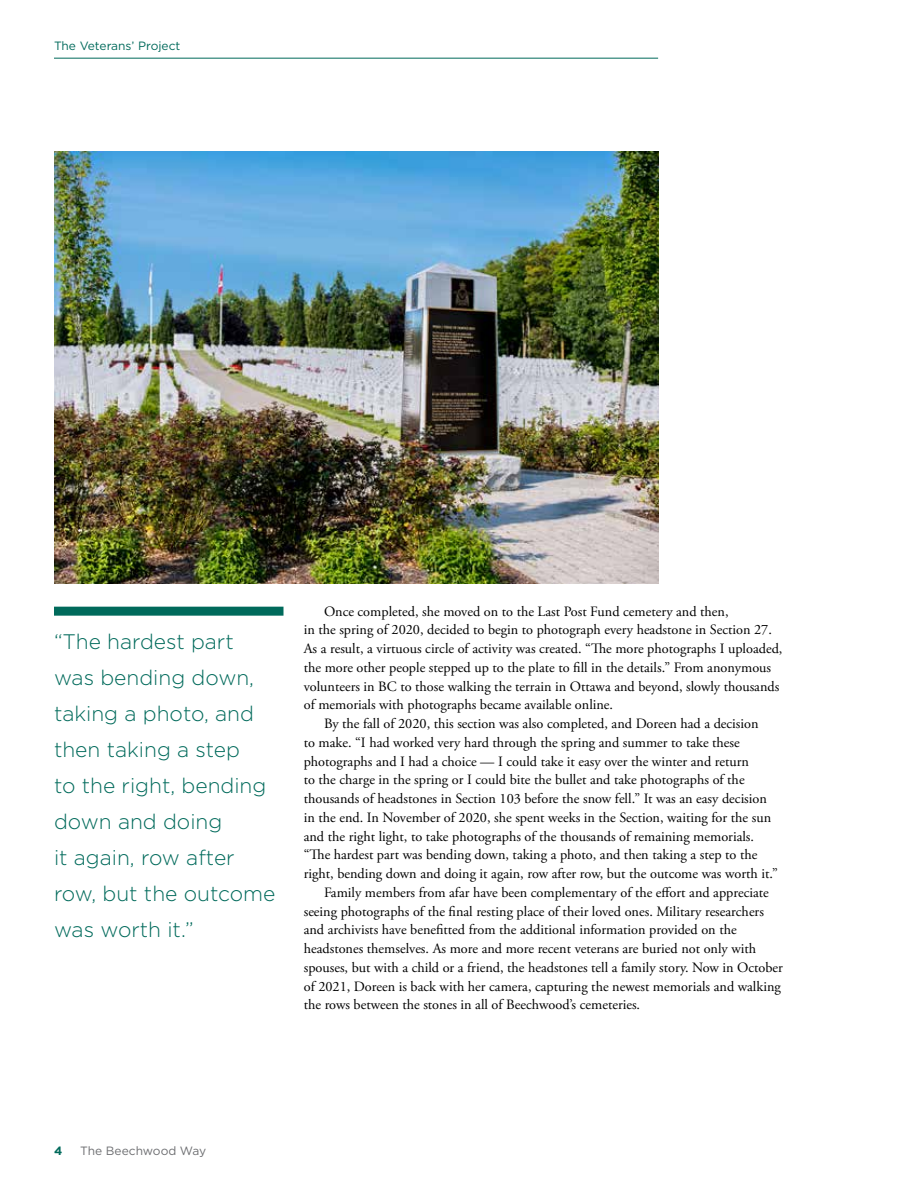
<style>
.page{position:relative;width:918px;height:1188px;background:#fff}
.page>*{position:absolute;margin:0;border:0;box-sizing:border-box;transform-origin:0 0}
.t1{font:300 21px/36px "Gotham";color:#006a5b}
.t2{font:14.25px "Adobe Garamond Pro";color:#000}
.t3{font:12px "Gotham";color:#006a5b}
.t4{font:12px "Gotham";color:#6d6e71}
.t5{font:700 12px "Gotham";color:#006a5b}
</style>
<div class="page">
<hr style="left:54px;top:58px;width:604px;height:1px;background:#006a5b">
<img style="left:54px;top:151px;width:604px;height:433px">
<div style="left:54px;top:607px;width:230px;height:9px;background:#006a5b"></div>
<p class="t3" style="left:54px;top:38px;width:128px">The Veterans’ Project</p>
<h1 class="t1" style="left:54px;top:623px;width:223px">“The hardest part was bending down, taking a photo, and then taking a step<br>to the right, bending down and doing<br>it again, row after row, but the outcome was worth it.”</h1>
<p class="t2" style="left:324px;top:603px;width:406px">Once completed, she moved on to the Last Post Fund cemetery and then,</p>
<p class="t2" style="left:304px;top:621px;width:470px">in the spring of 2020, decided to begin to photograph every headstone in Section 27.</p>
<p class="t2" style="left:304px;top:640px;width:480px">As a result, a virtuous circle of activity was created. “The more photographs I uploaded,</p>
<p class="t2" style="left:304px;top:659px;width:469px">the more other people stepped up to the plate to fill in the details.” From anonymous</p>
<p class="t2" style="left:304px;top:678px;width:477px">volunteers in BC to those walking the terrain in Ottawa and beyond, slowly thousands</p>
<p class="t2" style="left:304px;top:696px;width:311px">of memorials with photographs became available online.</p>
<p class="t2" style="left:324px;top:715px;width:436px">By the fall of 2020, this section was also completed, and Doreen had a decision</p>
<p class="t2" style="left:304px;top:734px;width:438px">to make. “I had worked very hard through the spring and summer to take these</p>
<p class="t2" style="left:304px;top:753px;width:447px">photographs and I had a choice — I could take it easy over the winter and return</p>
<p class="t2" style="left:304px;top:771px;width:442px">to the charge in the spring or I could bite the bullet and take photographs of the</p>
<p class="t2" style="left:304px;top:790px;width:465px">thousands of headstones in Section 103 before the snow fell.” It was an easy decision</p>
<p class="t2" style="left:304px;top:809px;width:469px">in the end. In November of 2020, she spent weeks in the Section, waiting for the sun</p>
<p class="t2" style="left:304px;top:828px;width:452px">and the right light, to take photographs of the thousands of remaining memorials.</p>
<p class="t2" style="left:304px;top:846px;width:455px">“The hardest part was bending down, taking a photo, and then taking a step to the</p>
<p class="t2" style="left:304px;top:865px;width:476px">right, bending down and doing it again, row after row, but the outcome was worth it.”</p>
<p class="t2" style="left:324px;top:884px;width:446px">Family members from afar have been complementary of the effort and appreciate</p>
<p class="t2" style="left:304px;top:903px;width:462px">seeing photographs of the final resting place of their loved ones. Military researchers</p>
<p class="t2" style="left:304px;top:921px;width:434px">and archivists have benefitted from the additional information provided on the</p>
<p class="t2" style="left:304px;top:940px;width:454px">headstones themselves. As more and more recent veterans are buried not only with</p>
<p class="t2" style="left:304px;top:959px;width:481px">spouses, but with a child or a friend, the headstones tell a family story. Now in October</p>
<p class="t2" style="left:304px;top:978px;width:479px">of 2021, Doreen is back with her camera, capturing the newest memorials and walking</p>
<p class="t2" style="left:304px;top:996px;width:338px">the rows between the stones in all of Beechwood’s cemeteries.</p>
<p class="t5" style="left:54px;top:1143px;width:10px">4</p>
<p class="t4" style="left:80px;top:1144px;width:127px">The Beechwood Way</p>
</div>
